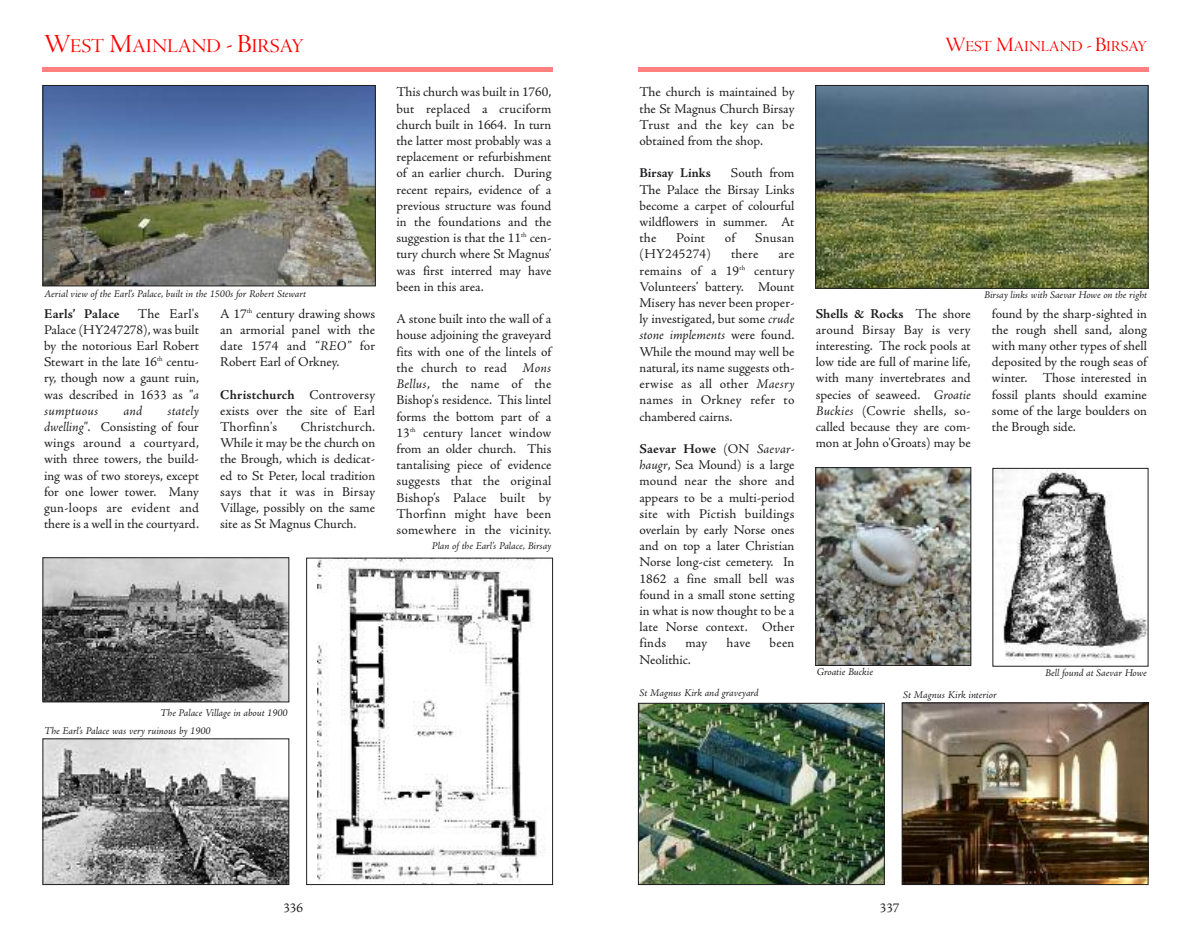
<style>
.page{position:relative;width:1191px;height:936px;background:#fff}
.page>*{position:absolute;margin:0;border:0;box-sizing:border-box;transform-origin:0 0}
.t1{font:20.25px "Adobe Jenson Pro Disp";color:#ff0001}
.t2{font:15.75px "Adobe Jenson Pro Disp";color:#ff0001}
.t3{font:13.5px/16.2px "Adobe Jenson Pro";color:#201e21;text-align:justify}
.t4{font:700 13.5px "Adobe Jenson Pro";color:#201e21}
.t5{font:13.5px "Adobe Jenson Pro";letter-spacing:.02em;color:#201e21}
.t6{font:italic 13.5px "Adobe Jenson Pro";color:#201e21}
.t7{font:italic 10.5px/18.5px "Adobe Jenson Pro";letter-spacing:-.005em;color:#201e21}
.s1{font-size:27px}
.s2{font-style:italic}
.s3{font-weight:700}
.s4{font-size:21px}
</style>
<div class="page">
<hr style="left:638px;top:68px;width:510px;height:4px;background:#ff8080">
<img style="left:994px;top:470px;width:152px;height:191px">
<img style="left:817px;top:87px;width:329px;height:200px">
<div style="left:815px;top:85px;width:333px;height:204px;border:1px solid #201e21"></div>
<img style="left:640px;top:705px;width:242px;height:177px">
<div style="left:638px;top:703px;width:246px;height:181px;border:1px solid #201e21"></div>
<img style="left:903px;top:704px;width:243px;height:178px">
<div style="left:901px;top:702px;width:247px;height:182px;border:1px solid #201e21"></div>
<img style="left:817px;top:469px;width:152px;height:194px">
<div style="left:815px;top:467px;width:156px;height:198px;border:1px solid #201e21"></div>
<hr style="left:43px;top:68px;width:510px;height:4px;background:#ff8080">
<img style="left:45px;top:87px;width:329px;height:197px">
<div style="left:43px;top:85px;width:333px;height:201px;border:1px solid #201e21"></div>
<img style="left:317px;top:559px;width:228px;height:323px">
<div style="left:306px;top:557px;width:247px;height:327px;border:1px solid #201e21"></div>
<img style="left:45px;top:559px;width:242px;height:141px">
<div style="left:43px;top:557px;width:246px;height:145px;border:1px solid #201e21"></div>
<img style="left:45px;top:740px;width:242px;height:142px">
<div style="left:43px;top:738px;width:246px;height:146px;border:1px solid #201e21"></div>
<h1 class="t1" style="left:44px;top:39px;width:261px"><span class="s1">W</span>EST <span class="s1">M</span>AINLAND <span class="s1">- B</span>IRSAY</h1>
<p class="t7" style="left:44px;top:286px;width:263px">Aerial view of the Earl’s Palace, built in the 1500s for Robert Stewart</p>
<p class="t3" style="left:44px;top:306px;width:156px;text-indent:94px">The Earl's Palace (HY247278), was built by the notorious Earl Robert Stewart in the late 16<sup>th</sup> centu&shy;ry, though now a gaunt ruin, was described in 1633 as <span class="s2">"a sumptuous</span></p>
<p class="t4" style="left:44px;top:308px;width:77px">Earls’ Palace</p>
<p class="t3" style="left:44px;top:404px;width:156px;text-indent:123px"><span class="s2">stately dwelling"</span>. Consisting of four wings around a courtyard, with three towers, the build&shy;ing was of two storeys, except for one lower tower. Many gun-loops are evident and there is a well in the courtyard.</p>
<p class="t6" style="left:123px;top:405px;width:21px">and</p>
<p class="t3" style="left:220px;top:306px;width:156px">A 17<sup>th</sup> century drawing shows an armorial panel with the date 1574 and <span class="s2">“REO”</span> for Robert Earl of Orkney.</p>
<p class="t3" style="left:220px;top:387px;width:156px"><span class="s3">Christchurch</span> Controversy exists over the site of Earl Thorfinn's</p>
<p class="t3" style="left:220px;top:420px;width:156px;text-indent:80px">Christchurch.<br>While it may be the church on the Brough, which is dedicat&shy;ed to St Peter, local tradition says that it was in Birsay Village, possibly on the same site as St Magnus Church.</p>
<p class="t3" style="left:396px;top:85px;width:156px">This church was built in 1760, but replaced a cruciform church built in 1664. In turn the latter most probably was a replacement or refurbishment of an earlier church. During recent repairs, evidence of a previous structure was found in the foundations and the suggestion is that the 11<sup>th</sup> cen&shy;tury church where St Magnus’ was first interred may have been in this area.</p>
<p class="t3" style="left:396px;top:312px;width:156px">A stone built into the wall of a house adjoining the graveyard fits with one of the lintels of the church to read <span class="s2">Mons Bellus</span>, the name of the Bishop's residence. This lintel forms the bottom part of a 13<sup>th</sup> century lancet window from an older church. This tantalising piece of evidence suggests that the original Bishop’s Palace built by Thorfinn might have been somewhere in the vicinity.</p>
<p class="t7" style="left:432px;top:538px;width:121px">Plan of the Earl’s Palace, Birsay</p>
<p class="t7" style="left:44px;top:704px;width:245px;text-indent:116px">The Palace Village in about 1900<br>The Earl’s Palace was very ruinous by 1900</p>
<p class="t3" style="left:283px;top:900px;width:21px">336</p>
<p class="t3" style="left:639px;top:85px;width:156px">The church is maintained by the St Magnus Church Birsay Trust and the key can be obtained from the shop.</p>
<p class="t4" style="left:639px;top:168px;width:73px">Birsay Links</p>
<p class="t3" style="left:639px;top:166px;width:156px;text-indent:91px">South from The Palace the Birsay Links become a carpet of colourful wildflowers in summer. At the</p>
<p class="t3" style="left:676px;top:231px;width:31px">Point</p>
<p class="t3" style="left:725px;top:231px;width:12px">of</p>
<p class="t3" style="left:755px;top:231px;width:41px">Snusan</p>
<p class="t5" style="left:639px;top:249px;width:73px">(HY245274)</p>
<p class="t3" style="left:731px;top:247px;width:29px">there</p>
<p class="t3" style="left:639px;top:247px;width:156px;text-indent:139px">are remains of a 19<sup>th</sup> century Volunteers’ battery. Mount Misery has never been proper&shy;ly investigated, but some <span class="s2">crude stone implements</span> were found.<br>While the mound may well be natural, its name suggests oth&shy;erwise as all other <span class="s2">Maesry </span>names in Orkney refer to chambered cairns.</p>
<p class="t3" style="left:639px;top:442px;width:156px"><span class="s3">Saevar Howe</span> (ON <span class="s2">Saevar&shy;haugr</span>, Sea Mound) is a large mound near the shore and appears to be a multi-period site with Pictish buildings overlain by early Norse ones and on top a later Christian Norse long-cist cemetery. In 1862 a fine small bell was found in a small stone setting in what is now thought to be a late Norse context. Other finds</p>
<p class="t3" style="left:685px;top:636px;width:24px">may</p>
<p class="t3" style="left:726px;top:636px;width:25px">have</p>
<p class="t3" style="left:769px;top:636px;width:26px">been</p>
<p class="t3" style="left:639px;top:652px;width:53px">Neolithic.</p>
<p class="t2" style="left:945px;top:40px;width:203px"><span class="s4">W</span>EST <span class="s4">M</span>AINLAND <span class="s4">- B</span>IRSAY</p>
<p class="t7" style="left:984px;top:286px;width:164px">Birsay links with Saevar Howe on the right</p>
<p class="t3" style="left:815px;top:306px;width:156px"><span class="s3">Shells &amp; Rocks</span> The shore around Birsay Bay is very interesting. The rock pools at low tide are full of marine life, with many invertebrates and species of seaweed. <span class="s2">Groatie Buckies</span> (Cowrie shells, so&shy;called because they are com&shy;mon at John o'Groats) may be</p>
<p class="t3" style="left:992px;top:306px;width:156px">found by the sharp-sighted in the rough shell sand, along with many other types of shell deposited by the rough seas of winter. Those interested in fossil plants should examine some of the large boulders on the Brough side.</p>
<p class="t7" style="left:816px;top:663px;width:58px">Groatie Buckie</p>
<p class="t7" style="left:1045px;top:664px;width:103px">Bell found at Saevar Howe</p>
<p class="t7" style="left:639px;top:684px;width:121px">St Magnus Kirk and graveyard</p>
<p class="t7" style="left:903px;top:686px;width:95px">St Magnus Kirk interior</p>
<p class="t3" style="left:879px;top:900px;width:21px">337</p>
</div>
